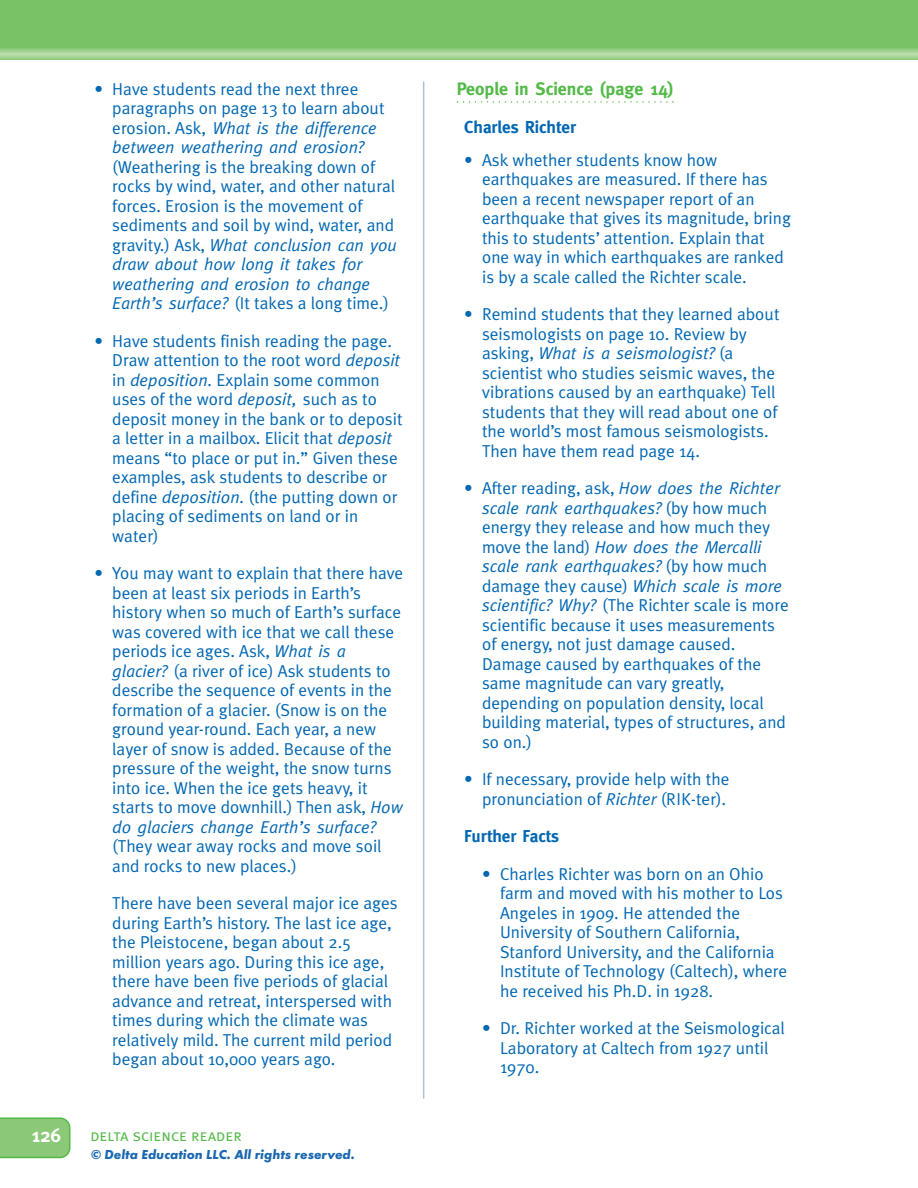
<style>
.page{position:relative;width:918px;height:1188px;background:#fff}
.page>*{position:absolute;margin:0;border:0;box-sizing:border-box;transform-origin:0 0}
.t1{font:700 19.5px "Meta";color:#fff}
.t2{font:700 18px "Meta";color:#53b947}
.t3{font:17.25px/19.5px "Meta Plus Normal";color:#0067b2}
.t4{font:italic 17.25px/19.5px "Meta";color:#0067b2}
.t5{font:700 17.25px "Meta";color:#0067b2}
.t6{font:16.5px "Meta Plus Normal Caps";color:#53b947}
.t7{font:italic 700 13.5px "Futura T";color:#1a68b1}
.s1{font-family:"Meta Plus Normal";font-style:normal}
.s2{font-family:"Meta";font-style:italic}
.s3{color:#fff}
</style>
<div class="page">
<svg style="left:457px;top:101px;width:217px;height:2px"></svg>
<div style="left:0;top:0;width:918px;height:58px;background:#79c366"></div>
<div style="left:0;top:49px;width:918px;height:10px;background:#90cc80"></div>
<div style="left:0;top:50px;width:918px;height:8px;background:#9bd08a"></div>
<div style="left:0;top:51px;width:918px;height:6px;background:#a3d394"></div>
<hr style="left:0;top:52px;width:918px;height:4px;background:#add79e">
<hr style="left:0;top:53px;width:918px;height:2px;background:#b8dca9">
<hr style="left:0;top:54px;width:918px;height:1px;background:#bcdead">
<svg style="left:0;top:1117px;width:70px;height:41px;background:#89c977"></svg>
<hr style="left:423px;top:82px;width:1px;height:1016px;background:#adc0e2">
<p class="t3" style="left:112px;top:81px;width:274px;text-indent:-18px">• Have students read the next three paragraphs on page 13 to learn about</p>
<p class="t4" style="left:112px;top:120px;width:266px"><span class="s1">erosion. Ask,</span> What is the difference between weathering and erosion?</p>
<p class="t3" style="left:112px;top:159px;width:284px">(Weathering is the breaking down of rocks by wind, water, and other natural forces. Erosion is the movement of sediments and soil by wind, water, and</p>
<p class="t4" style="left:112px;top:237px;width:286px"><span class="s1">gravity.) Ask,</span> What conclusion can you draw about how long it takes for weathering and erosion to change</p>
<p class="t3" style="left:112px;top:295px;width:278px"><span class="s2">Earth’s surface?</span> (It takes a long time.)</p>
<p class="t3" style="left:112px;top:333px;width:292px;text-indent:-18px">• Have students finish reading the page.<br>Draw attention to the root word <span class="s2">deposit </span>in <span class="s2">deposition.</span> Explain some common uses of the word <span class="s2">deposit,</span> such as to deposit money in the bank or to deposit a letter in a mailbox. Elicit that <span class="s2">deposit </span>means “to place or put in.” Given these examples, ask students to describe or define <span class="s2">deposition.</span> (the putting down or placing of sediments on land or in water)</p>
<p class="t3" style="left:112px;top:565px;width:293px;text-indent:-18px">• You may want to explain that there have been at least six periods in Earth’s history when so much of Earth’s surface was covered with ice that we call these periods ice ages. Ask, <span class="s2">What is a glacier?</span> (a river of ice) Ask students to describe the sequence of events in the formation of a glacier. (Snow is on the ground year-round. Each year, a new layer of snow is added. Because of the pressure of the weight, the snow turns into ice. When the ice gets heavy, it starts to move downhill.) Then ask, <span class="s2">How</span></p>
<p class="t4" style="left:112px;top:819px;width:265px">do glaciers change Earth’s surface?</p>
<p class="t3" style="left:112px;top:838px;width:271px">(They wear away rocks and move soil and rocks to new places.)</p>
<p class="t3" style="left:112px;top:895px;width:287px;text-indent:-18px"><span class="s3">•</span> There have been several major ice ages during Earth’s history. The last ice age, the Pleistocene, began about 2.5 million years ago. During this ice age, there have been five periods of glacial advance and retreat, interspersed with times during which the climate was relatively mild. The current mild period began about 10,000 years ago.</p>
<p class="t1" style="left:31px;top:1128px;width:31px">126</p>
<p class="t6" style="left:90px;top:1125px;width:153px">delta science reader</p>
<p class="t7" style="left:91px;top:1149px;width:265px">© Delta Education LLC. All rights reserved.</p>
<p class="t2" style="left:457px;top:82px;width:218px">People in Science (page 14)</p>
<p class="t5" style="left:464px;top:120px;width:113px">Charles Richter</p>
<p class="t3" style="left:482px;top:152px;width:310px;text-indent:-18px">• Ask whether students know how earthquakes are measured. If there has been a recent newspaper report of an earthquake that gives its magnitude, bring this to students’ attention. Explain that one way in which earthquakes are ranked is by a scale called the Richter scale.</p>
<p class="t3" style="left:482px;top:306px;width:299px;text-indent:-18px">• Remind students that they learned about seismologists on page 10. Review by</p>
<p class="t4" style="left:482px;top:345px;width:253px"><span class="s1">asking,</span> What is a seismologist? <span class="s1">(a</span></p>
<p class="t3" style="left:482px;top:365px;width:297px">scientist who studies seismic waves, the vibrations caused by an earthquake) Tell students that they will read about one of the world’s most famous seismologists.<br>Then have them read page 14.</p>
<p class="t3" style="left:464px;top:480px;width:317px">• After reading, ask, <span class="s2">How does the Richter</span></p>
<p class="t4" style="left:482px;top:500px;width:287px">scale rank earthquakes? <span class="s1">(by how much</span></p>
<p class="t3" style="left:482px;top:519px;width:290px">energy they release and how much they</p>
<p class="t4" style="left:482px;top:539px;width:287px"><span class="s1">move the land)</span> How does the Mercalli scale rank earthquakes? <span class="s1">(by how much</span></p>
<p class="t3" style="left:482px;top:578px;width:308px">damage they cause) <span class="s2">Which scale is more scientific? Why?</span> (The Richter scale is more scientific because it uses measurements of energy, not just damage caused.<br>Damage caused by earthquakes of the same magnitude can vary greatly, depending on population density, local building material, types of structures, and so on.)</p>
<p class="t3" style="left:464px;top:771px;width:267px;text-align:right">• If necessary, provide help with the pronunciation of <span class="s2">Richter</span> (RIK-ter).</p>
<p class="t5" style="left:464px;top:830px;width:96px">Further Facts</p>
<p class="t3" style="left:500px;top:866px;width:289px;text-indent:-18px">• Charles Richter was born on an Ohio farm and moved with his mother to Los Angeles in 1909. He attended the University of Southern California, Stanford University, and the California Institute of Technology (Caltech), where he received his Ph.D. in 1928.</p>
<p class="t3" style="left:500px;top:1020px;width:286px;text-indent:-18px">• Dr. Richter worked at the Seismological<br>Laboratory at Caltech from 1927 until<br>1970.</p>
</div>
